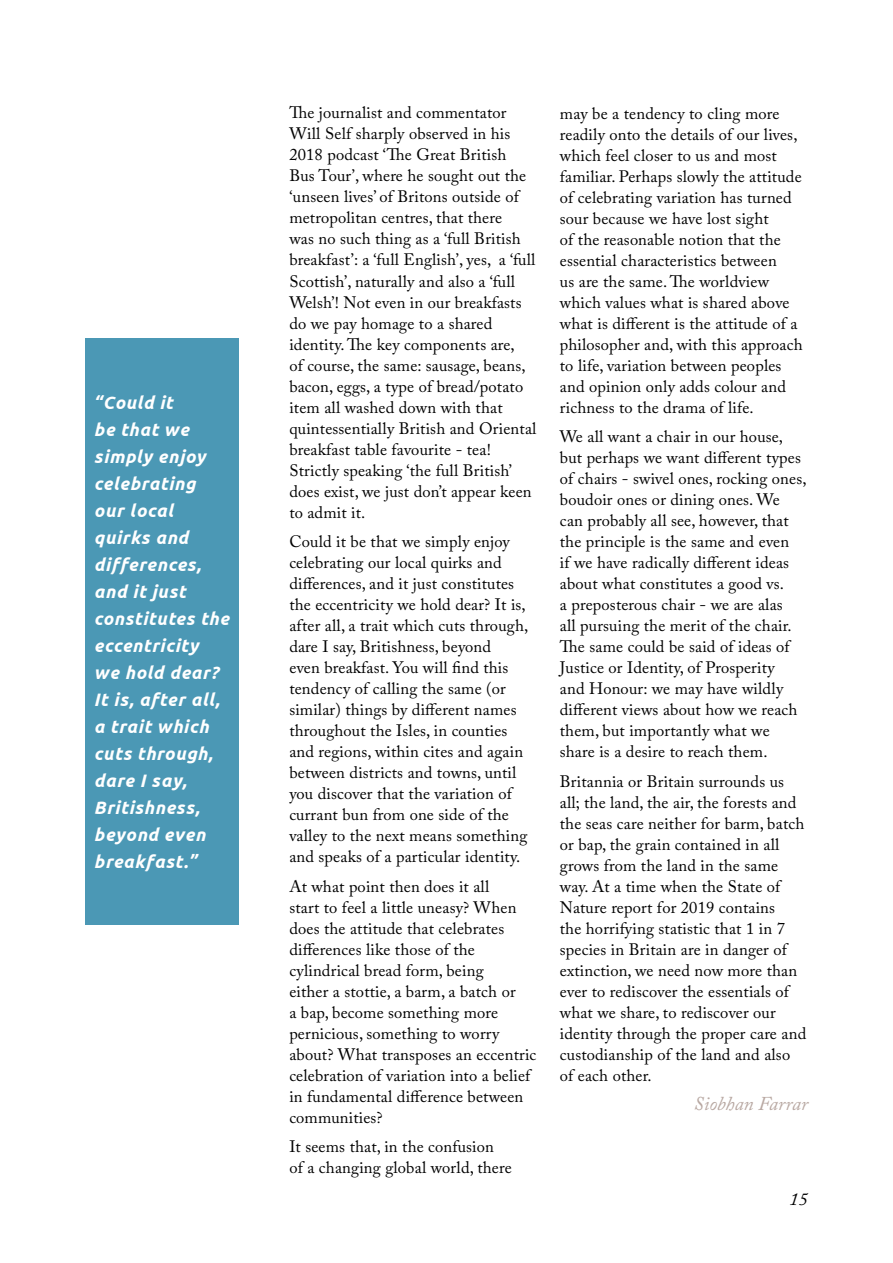
<style>
.page{position:relative;width:893px;height:1263px;background:#fff}
.page>*{position:absolute;margin:0;border:0;box-sizing:border-box;transform-origin:0 0}
.t1{font:italic 19.5px "Adobe Caslon Pro";color:#b8a8a2}
.t2{font:italic 700 18px/27px "Ubuntu";letter-spacing:.04em;color:#fff}
.t3{font:italic 18px "Adobe Caslon Pro";color:#000}
.t4{font:16.5px/21px "Adobe Caslon Pro";letter-spacing:.01em;color:#000}
</style>
<div class="page">
<div style="left:85px;top:338px;width:154px;height:587px;background:#4b98b5"></div>
<p class="t2" style="left:94px;top:389px;width:136px">“Could it<br>be that we simply enjoy celebrating our local quirks and differences, and it just constitutes the eccentricity<br>we hold dear?<br>It is, after all, a trait which cuts through, dare I say,<br>Britishness, beyond even breakfast.”</p>
<p class="t4" style="left:289px;top:102px;width:249px">The journalist and commentator Will Self sharply observed in his 2018 podcast ‘The Great British<br>Bus Tour’, where he sought out the ‘unseen lives’ of Britons outside of metropolitan centres, that there<br>was no such thing as a ‘full British breakfast’: a ‘full English’, yes, a ‘full Scottish’, naturally and also a ‘full Welsh’! Not even in our breakfasts do we pay homage to a shared identity. The key components are,<br>of course, the same: sausage, beans, bacon, eggs, a type of bread/potato item all washed down with that quintessentially British and Oriental breakfast table favourite - tea!<br>Strictly speaking ‘the full British’ does exist, we just don’t appear keen to admit it.</p>
<p class="t4" style="left:289px;top:531px;width:240px">Could it be that we simply enjoy celebrating our local quirks and differences, and it just constitutes the eccentricity we hold dear? It is, after all, a trait which cuts through, dare I say, Britishness, beyond<br>even breakfast. You will find this tendency of calling the same (or similar) things by different names throughout the Isles, in counties and regions, within cites and again between districts and towns, until you discover that the variation of currant bun from one side of the valley to the next means something and speaks of a particular identity.</p>
<p class="t4" style="left:289px;top:875px;width:249px">At what point then does it all<br>start to feel a little uneasy? When does the attitude that celebrates differences like those of the cylindrical bread form, being<br>either a stottie, a barm, a batch or<br>a bap, become something more pernicious, something to worry about? What transposes an eccentric celebration of variation into a belief in fundamental difference between communities?</p>
<p class="t4" style="left:289px;top:1136px;width:224px">It seems that, in the confusion<br>of a changing global world, there</p>
<p class="t4" style="left:560px;top:102px;width:244px">may be a tendency to cling more readily onto the details of our lives, which feel closer to us and most familiar. Perhaps slowly the attitude of celebrating variation has turned sour because we have lost sight<br>of the reasonable notion that the essential characteristics between<br>us are the same. The worldview which values what is shared above what is different is the attitude of a philosopher and, with this approach to life, variation between peoples and opinion only adds colour and richness to the drama of life.</p>
<p class="t4" style="left:560px;top:426px;width:248px">We all want a chair in our house, but perhaps we want different types of chairs - swivel ones, rocking ones, boudoir ones or dining ones. We can probably all see, however, that the principle is the same and even<br>if we have radically different ideas about what constitutes a good vs.<br>a preposterous chair - we are alas<br>all pursuing the merit of the chair.<br>The same could be said of ideas of Justice or Identity, of Prosperity<br>and Honour: we may have wildly different views about how we reach them, but importantly what we share is a desire to reach them.</p>
<p class="t4" style="left:560px;top:771px;width:248px">Britannia or Britain surrounds us all; the land, the air, the forests and the seas care neither for barm, batch or bap, the grain contained in all grows from the land in the same way. At a time when the State of<br>Nature report for 2019 contains<br>the horrifying statistic that 1 in 7 species in Britain are in danger of extinction, we need now more than ever to rediscover the essentials of what we share, to rediscover our identity through the proper care and custodianship of the land and also of each other.</p>
<p class="t1" style="left:694px;top:1092px;width:115px">Siobhan Farrar</p>
<p class="t3" style="left:790px;top:1188px;width:20px">15</p>
</div>
